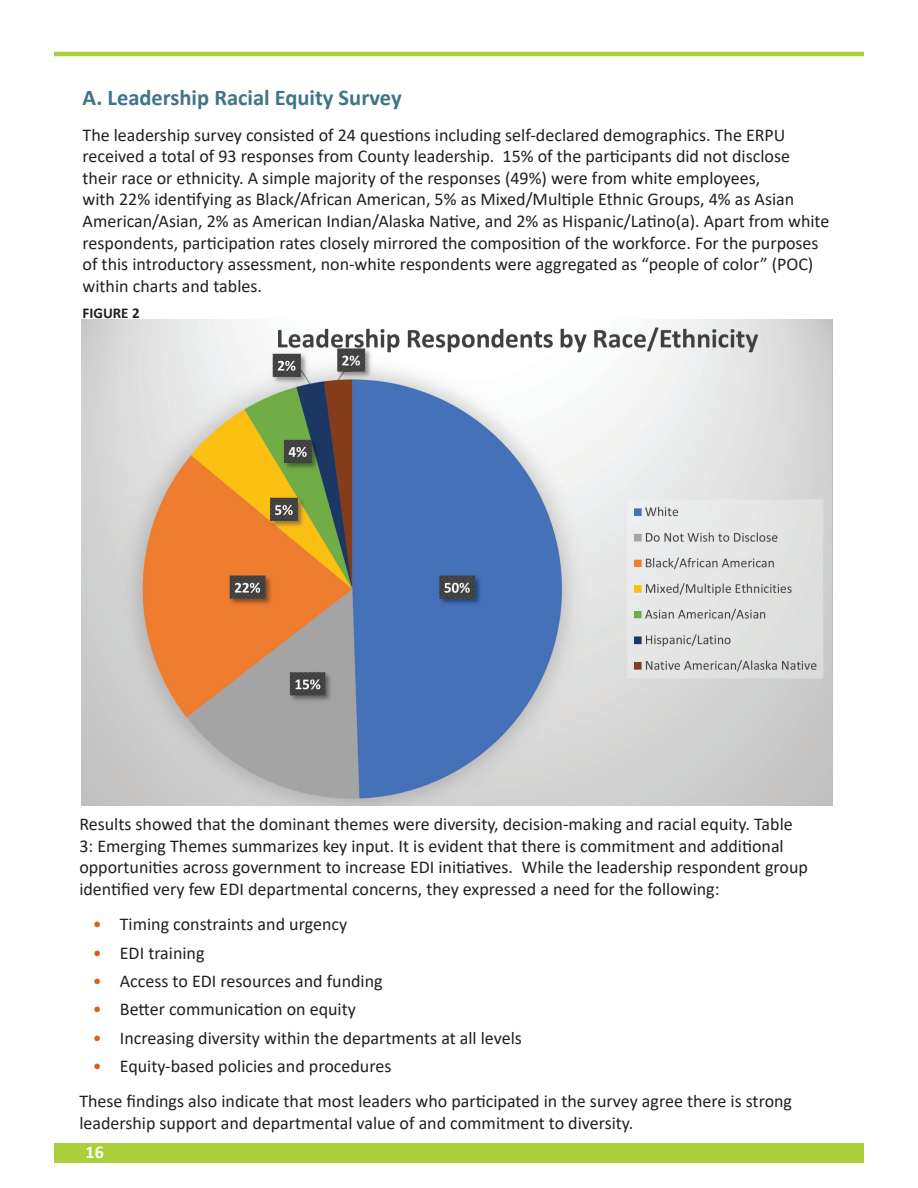
<style>
.page{position:relative;width:918px;height:1188px;background:#fff}
.page>*{position:absolute;margin:0;border:0;box-sizing:border-box;transform-origin:0 0}
.t1{font:700 22.5px "Calibri";color:#3e7686}
.t2{font:18px/21.6px "Calibri";color:#231f20}
.t3{font:700 18px "Calibri";color:#fff}
.t4{font:700 15px "Calibri";color:#231f20}
.s1{color:#d6621b}
</style>
<div class="page">
<div style="left:54px;top:1143px;width:810px;height:20px;background:#abce3b"></div>
<hr style="left:54px;top:52px;width:810px;height:4px;background:#abce3b">
<img style="left:82px;top:320px;width:751px;height:486px">
<p class="t1" style="left:83px;top:82px;width:321px">A. Leadership Racial Equity Survey</p>
<p class="t2" style="left:83px;top:123px;width:748px">The leadership survey consisted of 24 questions including self-declared demographics. The ERPU received a total of 93 responses from County leadership. 15% of the participants did not disclose<br>their race or ethnicity. A simple majority of the responses (49%) were from white employees,<br>with 22% identifying as Black/African American, 5% as Mixed/Multiple Ethnic Groups, 4% as Asian American/Asian, 2% as American Indian/Alaska Native, and 2% as Hispanic/Latino(a). Apart from white respondents, participation rates closely mirrored the composition of the workforce. For the purposes of this introductory assessment, non-white respondents were aggregated as “people of color” (POC) within charts and tables.</p>
<p class="t4" style="left:83px;top:302px;width:58px">FIGURE 2</p>
<p class="t2" style="left:79px;top:813px;width:730px">Results showed that the dominant themes were diversity, decision-making and racial equity. Table 3: Emerging Themes summarizes key input. It is evident that there is commitment and additional opportunities across government to increase EDI initiatives. While the leadership respondent group identified very few EDI departmental concerns, they expressed a need for the following:</p>
<p class="t2" style="left:93px;top:913px;width:256px"><span class="s1">•</span> Timing constraints and urgency</p>
<p class="t2" style="left:93px;top:941px;width:113px"><span class="s1">•</span> EDI training</p>
<p class="t2" style="left:93px;top:970px;width:291px"><span class="s1">•</span> Access to EDI resources and funding</p>
<p class="t2" style="left:93px;top:998px;width:265px"><span class="s1">•</span> Better communication on equity</p>
<p class="t2" style="left:93px;top:1026px;width:431px"><span class="s1">•</span> Increasing diversity within the departments at all levels</p>
<p class="t2" style="left:79px;top:1048px;width:714px;line-height:35.1px;text-indent:14px"><span class="s1">•</span> Equity-based policies and procedures<br>These findings also indicate that most leaders who participated in the survey agree there is strong</p>
<p class="t2" style="left:79px;top:1111px;width:556px">leadership support and departmental value of and commitment to diversity.</p>
<p class="t3" style="left:86px;top:1139px;width:20px">16</p>
</div>
